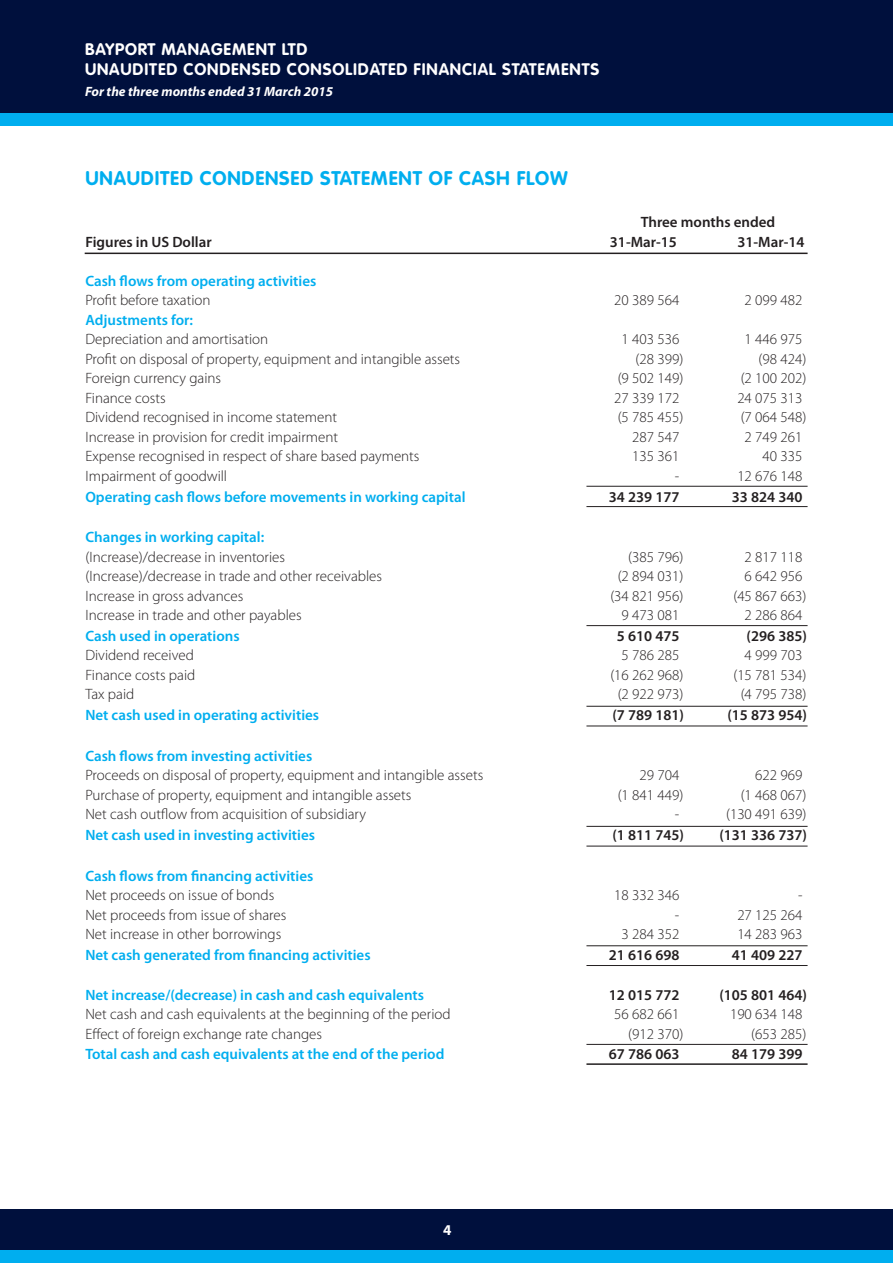
<style>
.page{position:relative;width:893px;height:1263px;background:#fff}
.page>*{position:absolute;margin:0;border:0;box-sizing:border-box;transform-origin:0 0}
.t1{font:700 19.5px "VAG Rounded";letter-spacing:.04em;color:#00aeef}
.t2{font:700 16.5px/19.8px "VAG Rounded";letter-spacing:.05em;color:#fff}
.t3{font:300 15px "Myriad Pro";color:#231f20}
.t4{font:600 15px "Myriad Pro";color:#00aeef}
.t5{font:600 15px "Myriad Pro";color:#231f20}
.t6{font:700 15px "Myriad Pro";color:#fff}
.t7{font:italic 700 13.5px "Myriad Pro";color:#fff}
</style>
<div class="page">
<div style="left:0;top:0;width:893px;height:114px;background:#00103d"></div>
<div style="left:0;top:113px;width:893px;height:13px;background:#00aeef"></div>
<div style="left:0;top:1209px;width:893px;height:42px;background:#00103d"></div>
<div style="left:0;top:1250px;width:893px;height:13px;background:#00aeef"></div>
<hr style="left:85px;top:253px;width:723px;height:1px;background:#231f20">
<hr style="left:586px;top:1044px;width:222px;height:1px;background:#231f20">
<hr style="left:586px;top:945px;width:222px;height:1px;background:#231f20">
<hr style="left:586px;top:826px;width:222px;height:1px;background:#231f20">
<hr style="left:586px;top:706px;width:222px;height:1px;background:#231f20">
<hr style="left:586px;top:486px;width:222px;height:1px;background:#231f20">
<hr style="left:586px;top:625px;width:222px;height:1px;background:#231f20">
<hr style="left:586px;top:506px;width:222px;height:1px;background:#231f20">
<hr style="left:586px;top:1063px;width:222px;height:2px;background:#231f20">
<hr style="left:586px;top:965px;width:222px;height:1px;background:#231f20">
<hr style="left:586px;top:846px;width:222px;height:1px;background:#231f20">
<hr style="left:586px;top:726px;width:222px;height:1px;background:#231f20">
<p class="t2" style="left:85px;top:39px;width:516px">BAYPORT MANAGEMENT LTD<br>UNAUDITED CONDENSED CONSOLIDATED FINANCIAL STATEMENTS</p>
<p class="t7" style="left:85px;top:82px;width:249px">For the three months ended 31 March 2015</p>
<h1 class="t1" style="left:85px;top:167px;width:484px">UNAUDITED CONDENSED STATEMENT OF CASH FLOW</h1>
<p class="t5" style="left:641px;top:213px;width:136px">Three months ended</p>
<p class="t5" style="left:85px;top:233px;width:128px">Figures in US Dollar</p>
<p class="t5" style="left:610px;top:233px;width:69px">31-Mar-15</p>
<p class="t5" style="left:737px;top:233px;width:69px">31-Mar-14</p>
<p class="t4" style="left:85px;top:272px;width:232px">Cash flows from operating activities</p>
<p class="t3" style="left:85px;top:292px;width:127px">Profit before taxation</p>
<p class="t3" style="left:614px;top:292px;width:67px">20 389 564</p>
<p class="t3" style="left:745px;top:292px;width:59px">2 099 482</p>
<p class="t4" style="left:85px;top:311px;width:109px">Adjustments for:</p>
<p class="t3" style="left:85px;top:331px;width:184px">Depreciation and amortisation</p>
<p class="t3" style="left:622px;top:331px;width:59px">1 403 536</p>
<p class="t3" style="left:745px;top:331px;width:59px">1 446 975</p>
<p class="t3" style="left:85px;top:351px;width:376px">Profit on disposal of property, equipment and intangible assets</p>
<p class="t3" style="left:636px;top:351px;width:49px">(28 399)</p>
<p class="t3" style="left:759px;top:351px;width:49px">(98 424)</p>
<p class="t3" style="left:85px;top:370px;width:137px">Foreign currency gains</p>
<p class="t3" style="left:618px;top:370px;width:67px">(9 502 149)</p>
<p class="t3" style="left:741px;top:370px;width:67px">(2 100 202)</p>
<p class="t3" style="left:85px;top:390px;width:82px">Finance costs</p>
<p class="t3" style="left:614px;top:390px;width:67px">27 339 172</p>
<p class="t3" style="left:737px;top:390px;width:67px">24 075 313</p>
<p class="t3" style="left:85px;top:409px;width:253px">Dividend recognised in income statement</p>
<p class="t3" style="left:618px;top:409px;width:67px">(5 785 455)</p>
<p class="t3" style="left:741px;top:409px;width:67px">(7 064 548)</p>
<p class="t3" style="left:85px;top:429px;width:254px">Increase in provision for credit impairment</p>
<p class="t3" style="left:632px;top:429px;width:49px">287 547</p>
<p class="t3" style="left:745px;top:429px;width:59px">2 749 261</p>
<p class="t3" style="left:85px;top:448px;width:336px">Expense recognised in respect of share based payments</p>
<p class="t3" style="left:632px;top:448px;width:49px">135 361</p>
<p class="t3" style="left:763px;top:448px;width:41px">40 335</p>
<p class="t3" style="left:85px;top:468px;width:143px">Impairment of goodwill</p>
<p class="t3" style="left:675px;top:468px;width:6px">-</p>
<p class="t3" style="left:737px;top:468px;width:67px">12 676 148</p>
<p class="t4" style="left:85px;top:488px;width:382px">Operating cash flows before movements in working capital</p>
<p class="t5" style="left:609px;top:488px;width:72px">34 239 177</p>
<p class="t5" style="left:732px;top:488px;width:72px">33 824 340</p>
<p class="t4" style="left:85px;top:529px;width:180px">Changes in working capital:</p>
<p class="t3" style="left:85px;top:549px;width:201px">(Increase)/decrease in inventories</p>
<p class="t3" style="left:628px;top:549px;width:57px">(385 796)</p>
<p class="t3" style="left:745px;top:549px;width:59px">2 817 118</p>
<p class="t3" style="left:85px;top:568px;width:298px">(Increase)/decrease in trade and other receivables</p>
<p class="t3" style="left:618px;top:568px;width:67px">(2 894 031)</p>
<p class="t3" style="left:745px;top:568px;width:59px">6 642 956</p>
<p class="t3" style="left:85px;top:588px;width:159px">Increase in gross advances</p>
<p class="t3" style="left:610px;top:588px;width:75px">(34 821 956)</p>
<p class="t3" style="left:733px;top:588px;width:75px">(45 867 663)</p>
<p class="t3" style="left:85px;top:607px;width:218px">Increase in trade and other payables</p>
<p class="t3" style="left:622px;top:607px;width:59px">9 473 081</p>
<p class="t3" style="left:745px;top:607px;width:59px">2 286 864</p>
<p class="t4" style="left:85px;top:627px;width:156px">Cash used in operations</p>
<p class="t5" style="left:617px;top:627px;width:64px">5 610 475</p>
<p class="t5" style="left:747px;top:627px;width:62px">(296 385)</p>
<p class="t3" style="left:85px;top:647px;width:110px">Dividend received</p>
<p class="t3" style="left:622px;top:647px;width:59px">5 786 285</p>
<p class="t3" style="left:745px;top:647px;width:59px">4 999 703</p>
<p class="t3" style="left:85px;top:666px;width:111px">Finance costs paid</p>
<p class="t3" style="left:610px;top:666px;width:75px">(16 262 968)</p>
<p class="t3" style="left:733px;top:666px;width:75px">(15 781 534)</p>
<p class="t3" style="left:85px;top:686px;width:50px">Tax paid</p>
<p class="t3" style="left:618px;top:686px;width:67px">(2 922 973)</p>
<p class="t3" style="left:741px;top:686px;width:67px">(4 795 738)</p>
<p class="t4" style="left:85px;top:707px;width:235px">Net cash used in operating activities</p>
<p class="t5" style="left:612px;top:707px;width:73px">(7 789 181)</p>
<p class="t5" style="left:727px;top:707px;width:81px">(15 873 954)</p>
<p class="t4" style="left:85px;top:747px;width:228px">Cash flows from investing activities</p>
<p class="t3" style="left:85px;top:767px;width:399px">Proceeds on disposal of property, equipment and intangible assets</p>
<p class="t3" style="left:640px;top:767px;width:41px">29 704</p>
<p class="t3" style="left:755px;top:767px;width:49px">622 969</p>
<p class="t3" style="left:85px;top:786px;width:328px">Purchase of property, equipment and intangible assets</p>
<p class="t3" style="left:618px;top:786px;width:67px">(1 841 449)</p>
<p class="t3" style="left:741px;top:786px;width:67px">(1 468 067)</p>
<p class="t3" style="left:85px;top:806px;width:282px">Net cash outflow from acquisition of subsidiary</p>
<p class="t3" style="left:675px;top:806px;width:6px">-</p>
<p class="t3" style="left:726px;top:806px;width:82px">(130 491 639)</p>
<p class="t4" style="left:85px;top:827px;width:231px">Net cash used in investing activities</p>
<p class="t5" style="left:612px;top:827px;width:73px">(1 811 745)</p>
<p class="t5" style="left:719px;top:827px;width:89px">(131 336 737)</p>
<p class="t4" style="left:85px;top:867px;width:229px">Cash flows from financing activities</p>
<p class="t3" style="left:85px;top:887px;width:190px">Net proceeds on issue of bonds</p>
<p class="t3" style="left:614px;top:887px;width:67px">18 332 346</p>
<p class="t3" style="left:798px;top:887px;width:6px">-</p>
<p class="t3" style="left:85px;top:906px;width:202px">Net proceeds from issue of shares</p>
<p class="t3" style="left:675px;top:906px;width:6px">-</p>
<p class="t3" style="left:737px;top:906px;width:67px">27 125 264</p>
<p class="t3" style="left:85px;top:926px;width:197px">Net increase in other borrowings</p>
<p class="t3" style="left:622px;top:926px;width:59px">3 284 352</p>
<p class="t3" style="left:737px;top:926px;width:67px">14 283 963</p>
<p class="t4" style="left:85px;top:947px;width:287px">Net cash generated from financing activities</p>
<p class="t5" style="left:609px;top:947px;width:72px">21 616 698</p>
<p class="t5" style="left:732px;top:947px;width:72px">41 409 227</p>
<p class="t4" style="left:85px;top:986px;width:340px">Net increase/(decrease) in cash and cash equivalents</p>
<p class="t5" style="left:609px;top:986px;width:72px">12 015 772</p>
<p class="t5" style="left:719px;top:986px;width:89px">(105 801 464)</p>
<p class="t3" style="left:85px;top:1006px;width:367px">Net cash and cash equivalents at the beginning of the period</p>
<p class="t3" style="left:614px;top:1006px;width:67px">56 682 661</p>
<p class="t3" style="left:730px;top:1006px;width:74px">190 634 148</p>
<p class="t3" style="left:85px;top:1026px;width:238px">Effect of foreign exchange rate changes</p>
<p class="t3" style="left:628px;top:1026px;width:57px">(912 370)</p>
<p class="t3" style="left:751px;top:1026px;width:57px">(653 285)</p>
<p class="t4" style="left:85px;top:1046px;width:360px">Total cash and cash equivalents at the end of the period</p>
<p class="t5" style="left:609px;top:1046px;width:72px">67 786 063</p>
<p class="t5" style="left:732px;top:1046px;width:72px">84 179 399</p>
<p class="t6" style="left:443px;top:1220px;width:10px">4</p>
</div>
